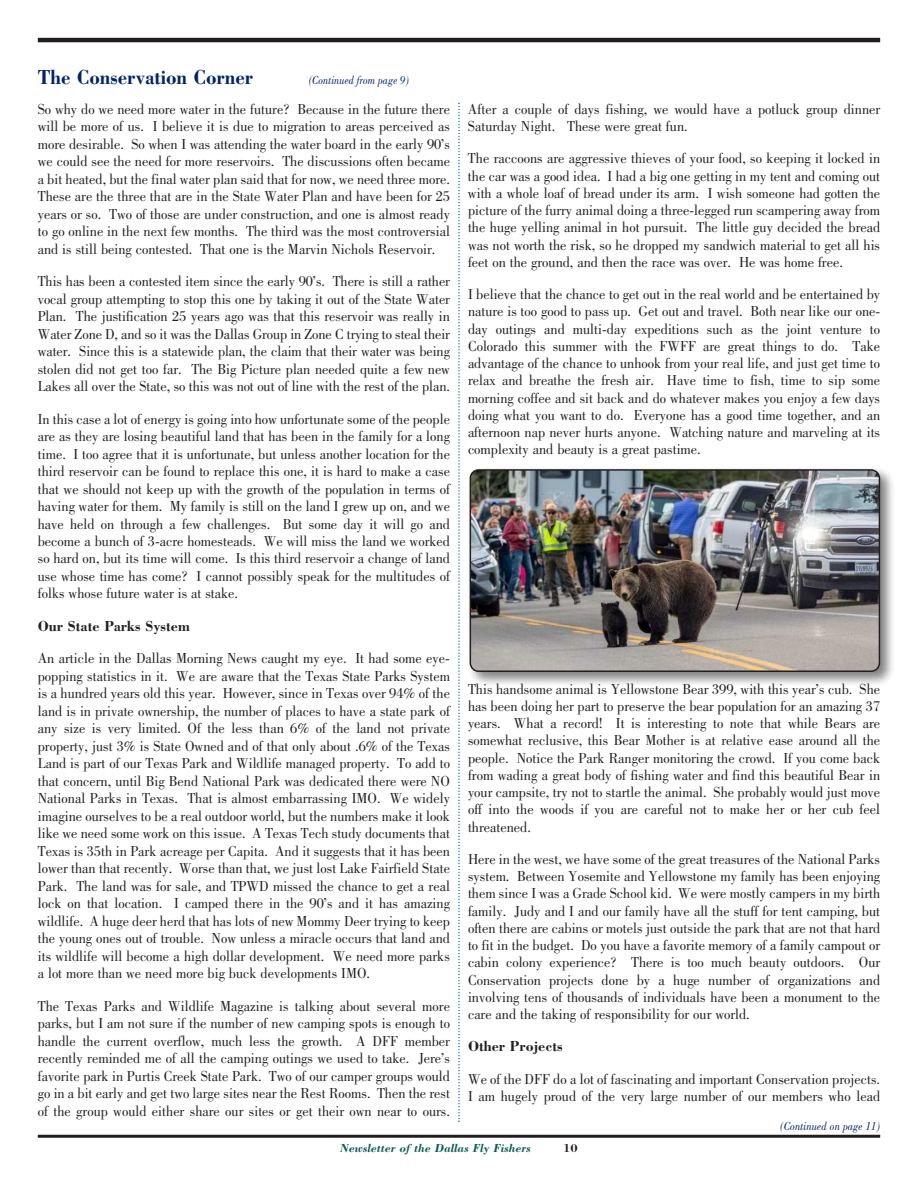
<style>
.page{position:relative;width:918px;height:1188px;background:#fff}
.page>*{position:absolute;margin:0;border:0;box-sizing:border-box;transform-origin:0 0}
.t1{font:700 21px "Bodoni Std";color:#00236c;scale:.9 1}
.t2{font:15px/17.5px "Bodoni Std";color:#231f20;text-align:justify;scale:.95 1}
.t3{font:700 15px "Bodoni Std";color:#231f20;scale:.95 1}
.t4{font:italic 700 12px "Bodoni Std";color:#0a5c55}
.t5{font:italic 12px "Bodoni Std";color:#00236c;scale:.87 1}
.t6{font:italic 12px "Bodoni Std";color:#00236c;scale:.9 1}
.t7{font:700 12px "Bodoni Std";color:#231f20}
</style>
<div class="page">
<hr style="left:38px;top:1135px;width:842px;height:3px;background:#231f20">
<hr style="left:38px;top:38px;width:842px;height:4px;background:#231f20">
<svg style="left:458px;top:103px;width:2px;height:1019px"></svg>
<img style="left:469px;top:468px;width:424px;height:217px">
<img style="left:470px;top:469px;width:410px;height:203px">
<h1 class="t1" style="left:38px;top:64px;width:241px">The Conservation Corner</h1>
<p class="t5" style="left:309px;top:76px;width:117px">(Continued from page 9)</p>
<p class="t2" style="left:38px;top:101px;width:435px">So why do we need more water in the future? Because in the future there will be more of us. I believe it is due to migration to areas perceived as more desirable. So when I was attending the water board in the early 90’s we could see the need for more reservoirs. The discussions often became a bit heated, but the final water plan said that for now, we need three more.<br>These are the three that are in the State Water Plan and have been for 25 years or so. Two of those are under construction, and one is almost ready to go online in the next few months. The third was the most controversial and is still being contested. That one is the Marvin Nichols Reservoir.</p>
<p class="t2" style="left:38px;top:274px;width:435px">This has been a contested item since the early 90’s. There is still a rather vocal group attempting to stop this one by taking it out of the State Water Plan. The justification 25 years ago was that this reservoir was really in Water Zone D, and so it was the Dallas Group in Zone C trying to steal their water. Since this is a statewide plan, the claim that their water was being stolen did not get too far. The Big Picture plan needed quite a few new Lakes all over the State, so this was not out of line with the rest of the plan.</p>
<p class="t2" style="left:38px;top:411px;width:435px">In this case a lot of energy is going into how unfortunate some of the people are as they are losing beautiful land that has been in the family for a long time. I too agree that it is unfortunate, but unless another location for the third reservoir can be found to replace this one, it is hard to make a case that we should not keep up with the growth of the population in terms of having water for them. My family is still on the land I grew up on, and we have held on through a few challenges. But some day it will go and become a bunch of 3-acre homesteads. We will miss the land we worked so hard on, but its time will come. Is this third reservoir a change of land use whose time has come? I cannot possibly speak for the multitudes of folks whose future water is at stake.</p>
<p class="t3" style="left:38px;top:617px;width:162px">Our State Parks System</p>
<p class="t2" style="left:38px;top:651px;width:435px">An article in the Dallas Morning News caught my eye. It had some eye&shy;popping statistics in it. We are aware that the Texas State Parks System is a hundred years old this year. However, since in Texas over 94% of the land is in private ownership, the number of places to have a state park of any size is very limited. Of the less than 6% of the land not private property, just 3% is State Owned and of that only about .6% of the Texas Land is part of our Texas Park and Wildlife managed property. To add to that concern, until Big Bend National Park was dedicated there were NO National Parks in Texas. That is almost embarrassing IMO. We widely imagine ourselves to be a real outdoor world, but the numbers make it look like we need some work on this issue. A Texas Tech study documents that Texas is 35th in Park acreage per Capita. And it suggests that it has been lower than that recently. Worse than that, we just lost Lake Fairfield State Park. The land was for sale, and TPWD missed the chance to get a real lock on that location. I camped there in the 90’s and it has amazing wildlife. A huge deer herd that has lots of new Mommy Deer trying to keep the young ones out of trouble. Now unless a miracle occurs that land and its wildlife will become a high dollar development. We need more parks a lot more than we need more big buck developments IMO.</p>
<p class="t2" style="left:38px;top:998px;width:435px">The Texas Parks and Wildlife Magazine is talking about several more parks, but I am not sure if the number of new camping spots is enough to handle the current overflow, much less the growth. A DFF member recently reminded me of all the camping outings we used to take. Jere’s favorite park in Purtis Creek State Park. Two of our camper groups would go in a bit early and get two large sites near the Rest Rooms. Then the rest of the group would either share our sites or get their own near to ours.</p>
<p class="t2" style="left:468px;top:102px;width:435px">After a couple of days fishing, we would have a potluck group dinner<br>Saturday Night. These were great fun.</p>
<p class="t2" style="left:468px;top:151px;width:435px">The raccoons are aggressive thieves of your food, so keeping it locked in the car was a good idea. I had a big one getting in my tent and coming out with a whole loaf of bread under its arm. I wish someone had gotten the picture of the furry animal doing a three-legged run scampering away from the huge yelling animal in hot pursuit. The little guy decided the bread was not worth the risk, so he dropped my sandwich material to get all his feet on the ground, and then the race was over. He was home free.</p>
<p class="t2" style="left:468px;top:287px;width:435px">I believe that the chance to get out in the real world and be entertained by nature is too good to pass up. Get out and travel. Both near like our one&shy;day outings and multi-day expeditions such as the joint venture to Colorado this summer with the FWFF are great things to do. Take advantage of the chance to unhook from your real life, and just get time to relax and breathe the fresh air. Have time to fish, time to sip some morning coffee and sit back and do whatever makes you enjoy a few days doing what you want to do. Everyone has a good time together, and an afternoon nap never hurts anyone. Watching nature and marveling at its complexity and beauty is a great pastime.</p>
<p class="t2" style="left:468px;top:681px;width:435px">This handsome animal is Yellowstone Bear 399, with this year’s cub. She has been doing her part to preserve the bear population for an amazing 37 years. What a record! It is interesting to note that while Bears are somewhat reclusive, this Bear Mother is at relative ease around all the people. Notice the Park Ranger monitoring the crowd. If you come back from wading a great body of fishing water and find this beautiful Bear in your campsite, try not to startle the animal. She probably would just move off into the woods if you are careful not to make her or her cub feel threatened.</p>
<p class="t2" style="left:468px;top:852px;width:435px">Here in the west, we have some of the great treasures of the National Parks system. Between Yosemite and Yellowstone my family has been enjoying them since I was a Grade School kid. We were mostly campers in my birth family. Judy and I and our family have all the stuff for tent camping, but often there are cabins or motels just outside the park that are not that hard to fit in the budget. Do you have a favorite memory of a family campout or cabin colony experience? There is too much beauty outdoors. Our Conservation projects done by a huge number of organizations and involving tens of thousands of individuals have been a monument to the care and the taking of responsibility for our world.</p>
<p class="t3" style="left:468px;top:1037px;width:101px">Other Projects</p>
<p class="t2" style="left:468px;top:1071px;width:435px">We of the DFF do a lot of fascinating and important Conservation projects.<br>I am hugely proud of the very large number of our members who lead</p>
<p class="t6" style="left:780px;top:1121px;width:113px">(Continued on page 11)</p>
<p class="t4" style="left:340px;top:1141px;width:192px">Newsletter of the Dallas Fly Fishers</p>
<p class="t7" style="left:563px;top:1141px;width:16px">10</p>
</div>
